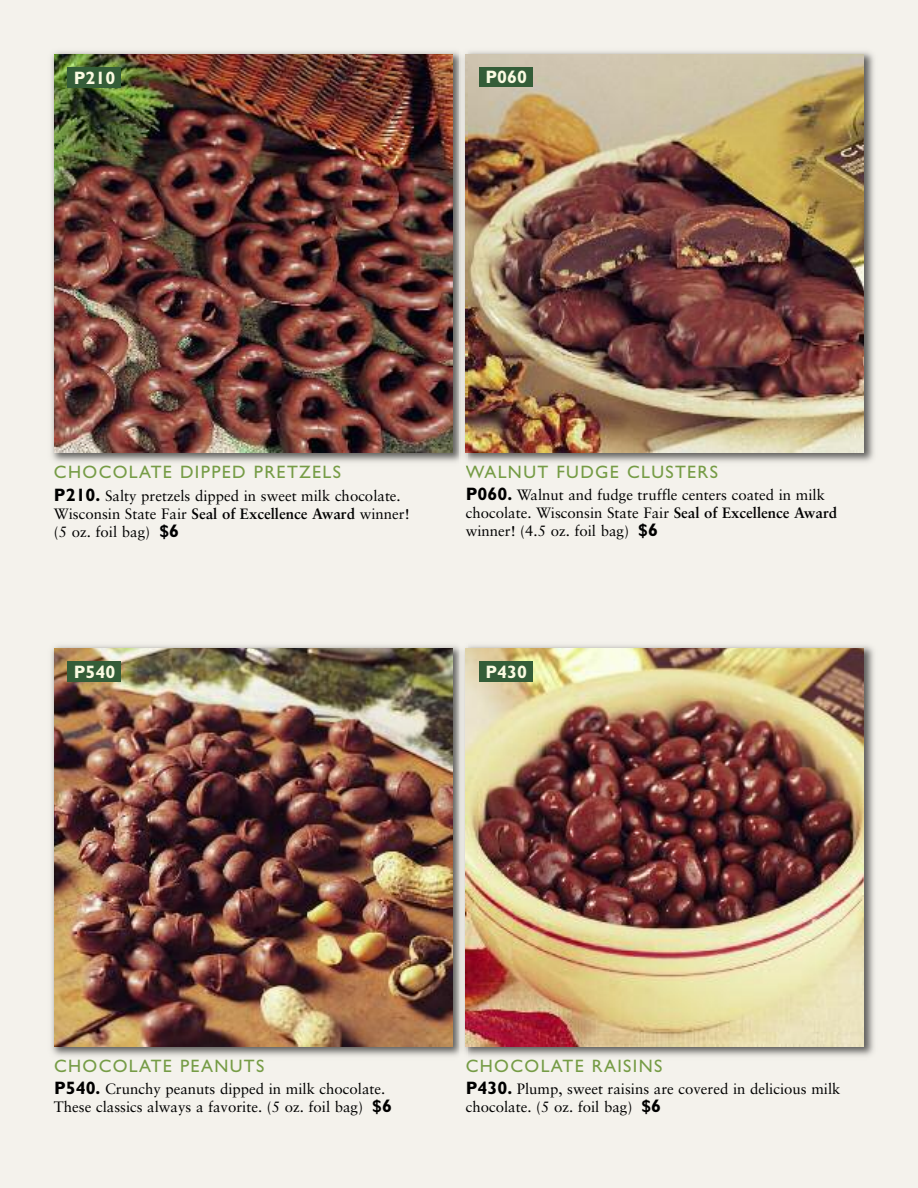
<style>
.page{position:relative;width:918px;height:1188px;background:#f4f2ec}
.page>*{position:absolute;margin:0;border:0;box-sizing:border-box;transform-origin:0 0}
.t1{font:18px "Gill Sans";letter-spacing:.075em;color:#769c46}
.t2{font:700 18px "Gill Sans";color:#fafae1}
.t3{font:15px/18px "Sabon";color:#000}
.s1{font-family:"Gill Sans";font-weight:700;font-size:18px}
.s2{font-weight:700}
</style>
<div class="page">
<img style="left:51px;top:645px;width:823px;height:411px">
<img style="left:54px;top:648px;width:398px;height:398px">
<div style="left:68px;top:662px;width:54px;height:20px;background:#345d38"></div>
<img style="left:466px;top:648px;width:398px;height:398px">
<div style="left:479px;top:662px;width:54px;height:20px;background:#345d38"></div>
<img style="left:51px;top:51px;width:823px;height:411px">
<img style="left:468px;top:54px;width:396px;height:398px">
<div style="left:479px;top:67px;width:54px;height:20px;background:#345d38"></div>
<img style="left:459px;top:51px;width:9px;height:417px">
<img style="left:466px;top:54px;width:2px;height:398px">
<img style="left:54px;top:54px;width:398px;height:398px">
<div style="left:68px;top:68px;width:54px;height:20px;background:#345d38"></div>
<p class="t2" style="left:74px;top:71px;width:43px">P210</p>
<p class="t2" style="left:485px;top:70px;width:43px">P060</p>
<p class="t1" style="left:54px;top:465px;width:288px">CHOCOLATE DIPPED PRETZELS</p>
<p class="t3" style="left:54px;top:488px;width:357px"><span class="s1">P210.</span> Salty pretzels dipped in sweet milk chocolate.<br>Wisconsin State Fair <span class="s2">Seal of Excellence Award</span> winner! (5 oz. foil bag) <span class="s1">$6</span></p>
<p class="t2" style="left:74px;top:665px;width:43px">P540</p>
<p class="t1" style="left:466px;top:465px;width:254px">WALNUT FUDGE CLUSTERS</p>
<p class="t3" style="left:466px;top:487px;width:373px"><span class="s1">P060.</span> Walnut and fudge truffle centers coated in milk chocolate. Wisconsin State Fair <span class="s2">Seal of Excellence Award </span>winner! (4.5 oz. foil bag) <span class="s1">$6</span></p>
<p class="t2" style="left:485px;top:665px;width:43px">P430</p>
<p class="t1" style="left:54px;top:1059px;width:212px">CHOCOLATE PEANUTS</p>
<p class="t3" style="left:54px;top:1081px;width:339px"><span class="s1">P540.</span> Crunchy peanuts dipped in milk chocolate.<br>These classics always a favorite. (5 oz. foil bag) <span class="s1">$6</span></p>
<p class="t1" style="left:466px;top:1059px;width:198px">CHOCOLATE RAISINS</p>
<p class="t3" style="left:466px;top:1081px;width:376px"><span class="s1">P430.</span> Plump, sweet raisins are covered in delicious milk chocolate. (5 oz. foil bag) <span class="s1">$6</span></p>
</div>
